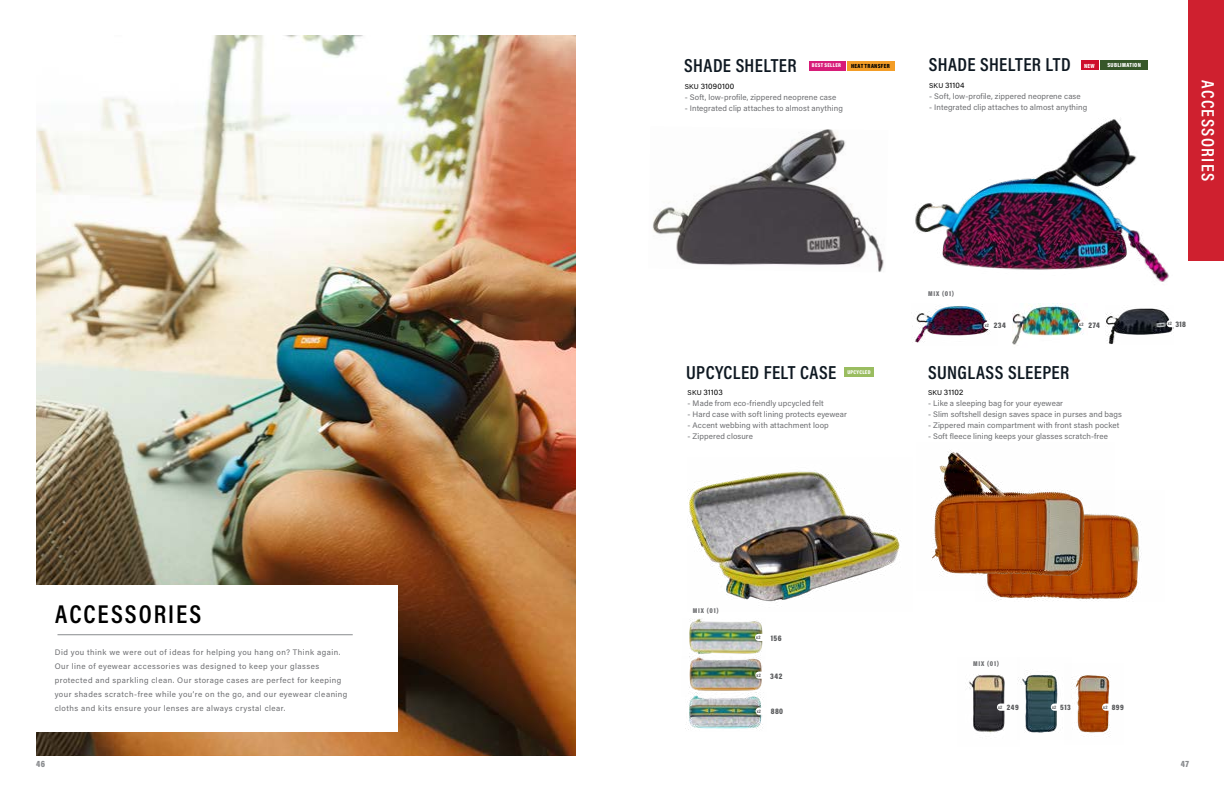
<style>
.page{position:relative;width:1224px;height:792px;background:#fff}
.page>*{position:absolute;margin:0;border:0;box-sizing:border-box;transform-origin:0 0}
.t1{font:600 26px "Acumin Pro Cond";letter-spacing:.075em;color:#000}
.t2{font:600 19px "Acumin Pro Cond";letter-spacing:.02em;color:#0e1821}
.t3{font:600 18px "Acumin Pro Cond";letter-spacing:.075em;color:#fff}
.t4{font:900 9px "Acumin Pro Cond";color:#898b8e}
.t5{font:8px "Acumin Pro";letter-spacing:.015em;color:#6d6e71}
.t6{font:8px/14px "Acumin Pro";letter-spacing:.06em;color:#6d6e71}
.t7{font:8px "Acumin Pro";letter-spacing:.02em;color:#000}
.t8{font:900 8px "Acumin Pro Cond";letter-spacing:.055em;color:#58595b}
.t9{font:900 7px "Acumin Pro Cond";letter-spacing:.12em;color:#6d6e71}
.t10{font:900 6px "Acumin Pro Cond";letter-spacing:.05em;color:#fff}
.t11{font:900 6px "Acumin Pro Cond";letter-spacing:.05em;color:#000}
.t12{font:900 5.5px "Acumin Pro Cond";letter-spacing:.05em;color:#fff}
.t13{font:700 5px "Acumin Pro Cond";letter-spacing:.05em;color:#58595b}
.s1{font-size:7px}
.s2{font-weight:700;font-size:5px}
</style>
<div class="page">
<img style="left:652px;top:129px;width:232px;height:143px">
<div style="left:809px;top:61px;width:37px;height:9px;background:#d71c78"></div>
<div style="left:1081px;top:61px;width:17px;height:9px;background:#ce0e2d"></div>
<img style="left:915px;top:119px;width:254px;height:163px">
<img style="left:688px;top:471px;width:212px;height:132px">
<img style="left:989px;top:515px;width:153px;height:86px">
<img style="left:931px;top:450px;width:184px;height:141px">
<img style="left:36px;top:35px;width:540px;height:721px">
<div style="left:35px;top:585px;width:363px;height:147px;background:#fff"></div>
<hr style="left:57px;top:634px;width:296px;height:1px;background:#898b8e">
<div style="left:1188px;top:0;width:36px;height:261px;background:#cf202f"></div>
<div style="left:1100px;top:60px;width:48px;height:10px;background:#365629"></div>
<div style="left:847px;top:61px;width:48px;height:10px;background:#f39d27"></div>
<div style="left:845px;top:368px;width:29px;height:9px;background:#9abd60"></div>
<img style="left:1021px;top:670px;width:37px;height:63px">
<img style="left:1071px;top:674px;width:40px;height:59px">
<img style="left:969px;top:674px;width:51px;height:59px">
<div style="left:1102px;top:704px;width:13px;height:7px;background:#fff;border-radius:4px"></div>
<div style="left:997px;top:704px;width:13px;height:7px;background:#fff;border-radius:4px"></div>
<div style="left:1051px;top:704px;width:13px;height:7px;background:#fff;border-radius:4px"></div>
<img style="left:689px;top:619px;width:74px;height:38px">
<img style="left:689px;top:657px;width:73px;height:36px">
<img style="left:688px;top:693px;width:76px;height:37px">
<div style="left:755px;top:634px;width:13px;height:7px;background:#fff;border-radius:4px"></div>
<div style="left:755px;top:672px;width:13px;height:7px;background:#fff;border-radius:4px"></div>
<div style="left:756px;top:708px;width:12px;height:7px;background:#fff;border-radius:4px"></div>
<img style="left:912px;top:306px;width:78px;height:37px">
<div style="left:983px;top:322px;width:13px;height:7px;background:#fff;border-radius:4px"></div>
<img style="left:1012px;top:304px;width:72px;height:41px">
<div style="left:1078px;top:321px;width:13px;height:7px;background:#fff;border-radius:4px"></div>
<img style="left:1105px;top:308px;width:68px;height:36px">
<div style="left:1167px;top:320px;width:12px;height:7px;background:#fff;border-radius:4px"></div>
<h1 class="t1" style="left:55px;top:597px;width:148px">ACCESSORIES</h1>
<p class="t6" style="left:55px;top:645px;width:294px">Did you think we were out of ideas for helping you hang on? Think again.<br>Our line of eyewear accessories was designed to keep your glasses protected and sparkling clean. Our storage cases are perfect for keeping your shades scratch-free while you’re on the go, and our eyewear cleaning cloths and kits ensure your lenses are always crystal clear.</p>
<p class="t4" style="left:36px;top:758px;width:11px">46</p>
<p class="t12" style="left:812px;top:62px;width:30px">BEST SELLER</p>
<h2 class="t2" style="left:929px;top:52px;width:144px">SHADE SHELTER LTD</h2>
<p class="t7" style="left:929px;top:80px;width:37px"><span class="s1">SKU</span> 31104</p>
<p class="t5" style="left:929px;top:91px;width:153px">- Soft, low-profile, zippered neoprene case</p>
<p class="t5" style="left:929px;top:102px;width:160px">- Integrated clip attaches to almost anything</p>
<h2 class="t2" style="left:684px;top:53px;width:114px">SHADE SHELTER</h2>
<p class="t7" style="left:685px;top:80px;width:51px"><span class="s1">SKU</span> 31090100</p>
<p class="t5" style="left:685px;top:91px;width:153px">- Soft, low-profile, zippered neoprene case</p>
<p class="t5" style="left:685px;top:102px;width:160px">- Integrated clip attaches to almost anything</p>
<p class="t10" style="left:1084px;top:62px;width:12px">NEW</p>
<p class="t11" style="left:851px;top:62px;width:40px">HEAT TRANSFER</p>
<p class="t10" style="left:1107px;top:61px;width:35px">SUBLIMATION</p>
<h3 class="t3" style="left:1220px;top:80px;width:103px;rotate:90deg">ACCESSORIES</h3>
<h2 class="t2" style="left:686px;top:360px;width:152px">UPCYCLED FELT CASE</h2>
<p class="t7" style="left:688px;top:386px;width:37px"><span class="s1">SKU</span> 31103</p>
<p class="t5" style="left:688px;top:397px;width:138px">- Made from eco-friendly upcycled felt</p>
<p class="t5" style="left:688px;top:408px;width:161px">- Hard case with soft lining protects eyewear</p>
<p class="t5" style="left:688px;top:419px;width:143px">- Accent webbing with attachment loop</p>
<p class="t5" style="left:688px;top:430px;width:67px">- Zippered closure</p>
<p class="t12" style="left:847px;top:369px;width:25px">UPCYCLED</p>
<p class="t9" style="left:928px;top:289px;width:28px">MIX (01)</p>
<p class="t8" style="left:994px;top:320px;width:14px">234</p>
<p class="t8" style="left:1089px;top:320px;width:13px">274</p>
<p class="t8" style="left:1175px;top:319px;width:12px">318</p>
<p class="t13" style="left:985px;top:322px;width:6px">x2</p>
<p class="t13" style="left:1079px;top:321px;width:6px">x2</p>
<p class="t13" style="left:1168px;top:320px;width:6px">x2</p>
<h2 class="t2" style="left:928px;top:360px;width:143px">SUNGLASS SLEEPER</h2>
<p class="t7" style="left:928px;top:386px;width:37px"><span class="s1">SKU</span> 31102</p>
<p class="t5" style="left:928px;top:397px;width:137px">- Like a sleeping bag for your eyewear</p>
<p class="t5" style="left:928px;top:408px;width:195px">- Slim softshell design saves space in purses and bags</p>
<p class="t5" style="left:928px;top:419px;width:193px">- Zippered main compartment with front stash pocket</p>
<p class="t5" style="left:928px;top:430px;width:181px">- Soft fleece lining keeps your glasses scratch-free</p>
<p class="t9" style="left:693px;top:606px;width:28px">MIX (01)</p>
<p class="t13" style="left:756px;top:634px;width:6px">x2</p>
<p class="t13" style="left:757px;top:672px;width:6px">x2</p>
<p class="t13" style="left:757px;top:708px;width:6px">x2</p>
<p class="t8" style="left:771px;top:633px;width:12px">156</p>
<p class="t8" style="left:770px;top:671px;width:14px">342</p>
<p class="t8" style="left:771px;top:706px;width:14px">880</p>
<p class="t9" style="left:973px;top:659px;width:28px">MIX (01)</p>
<p class="t8" style="left:998px;top:702px;width:22px"><span class="s2">x2</span> 249</p>
<p class="t8" style="left:1052px;top:702px;width:20px"><span class="s2">x2</span> 513</p>
<p class="t8" style="left:1103px;top:702px;width:22px"><span class="s2">x2</span> 899</p>
<p class="t4" style="left:1181px;top:758px;width:10px">47</p>
</div>
